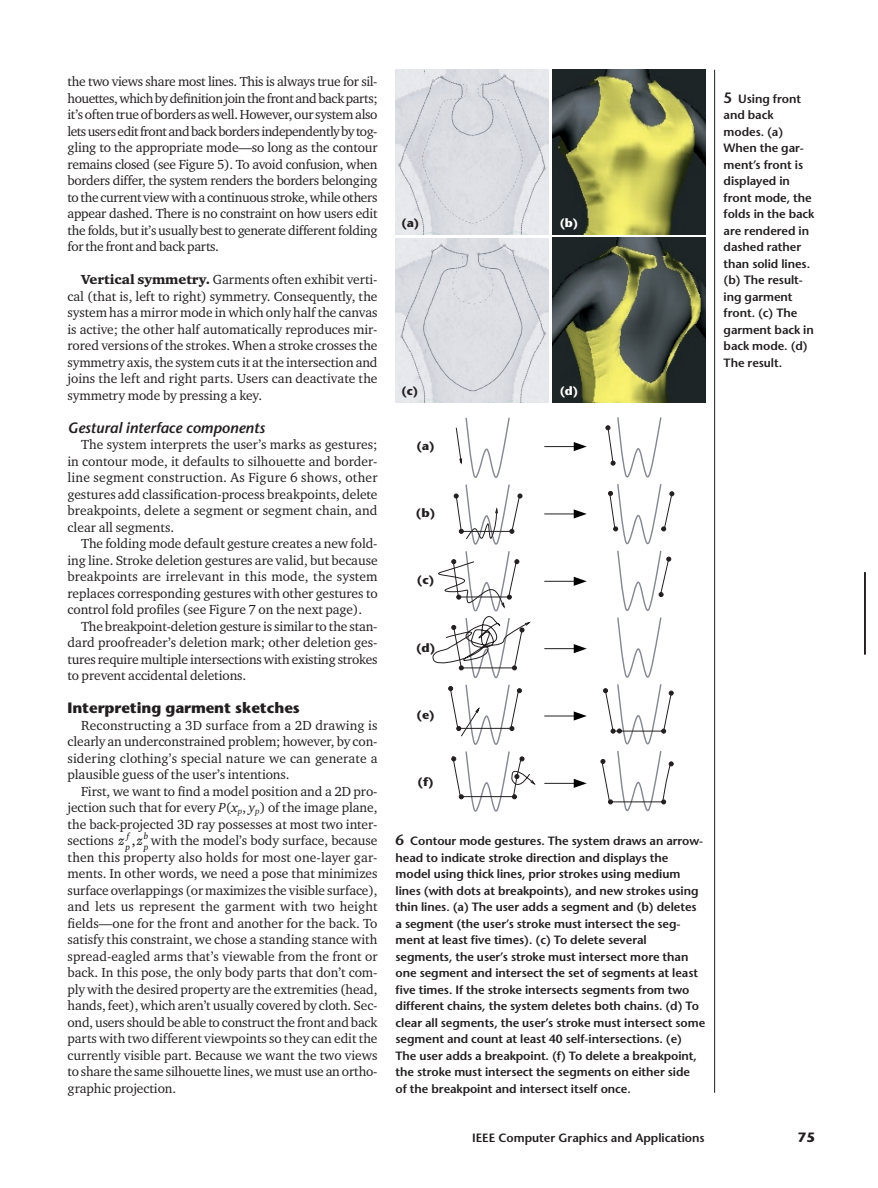
<style>
.page{position:relative;width:878px;height:1188px;background:#fff}
.page>*{position:absolute;margin:0;border:0;box-sizing:border-box;transform-origin:0 0}
.t1{font:italic 600 15px "Stone Sans";letter-spacing:-.005em;color:#231f20}
.t2{font:700 15px "Stone Sans";letter-spacing:-.005em;color:#231f20}
.t3{font:13.5px/16.5px "Charter ITC";letter-spacing:-.005em;color:#231f20;text-align:justify}
.t4{font:700 13.5px "Stone Sans";color:#231f20}
.t5{font:13.5px "Charter ITC";color:#000}
.t6{font:600 12px/16.5px "Stone Sans";letter-spacing:-.005em;color:#231f20}
.t7{font:700 12px "Stone Sans";color:#231f20;scale:1.04 1}
.t8{font:700 12px "Stone Sans";color:#231f20}
.t9{font:700 12px "Stone Sans";color:#fff}
.t10{font:italic 9px "Charter ITC";color:#000}
.s1{font-family:"Charter ITC Blac"}
.s2{font-style:italic}
.s3{font-style:italic;color:#000}
.s4{font-size:15px}
.s5{font-weight:700;color:#fff}
</style>
<div class="page">
<hr style="left:714px;top:70px;width:1px;height:1023px;background:#231f20">
<img style="left:395px;top:70px;width:153px;height:165px">
<img style="left:552px;top:70px;width:153px;height:165px">
<hr style="left:864px;top:572px;width:1px;height:83px;background:#231f20">
<img style="left:395px;top:239px;width:153px;height:164px">
<img style="left:552px;top:238px;width:153px;height:165px">
<svg style="left:449px;top:427px;width:224px;height:269px"></svg>
<svg style="left:451px;top:558px;width:221px;height:245px"></svg>
<svg style="left:459px;top:506px;width:39px;height:35px"></svg>
<svg style="left:432px;top:559px;width:100px;height:111px"></svg>
<svg style="left:511px;top:771px;width:25px;height:15px"></svg>
<hr style="left:544px;top:446px;width:30px;height:1px;background:#231f20">
<svg style="left:573px;top:442px;width:13px;height:9px"></svg>
<hr style="left:544px;top:514px;width:30px;height:1px;background:#231f20">
<svg style="left:573px;top:509px;width:13px;height:10px"></svg>
<hr style="left:544px;top:581px;width:30px;height:1px;background:#231f20">
<svg style="left:573px;top:577px;width:13px;height:9px"></svg>
<hr style="left:544px;top:648px;width:30px;height:1px;background:#231f20">
<svg style="left:573px;top:644px;width:13px;height:9px"></svg>
<hr style="left:544px;top:716px;width:30px;height:1px;background:#231f20">
<svg style="left:573px;top:711px;width:13px;height:10px"></svg>
<hr style="left:544px;top:783px;width:30px;height:1px;background:#231f20">
<svg style="left:573px;top:779px;width:13px;height:9px"></svg>
<p class="t3" style="left:68px;top:74px;width:311px">the two views share most lines. This is always true for sil&shy;houettes, which by definition join the front and back parts; it’s often true of borders as well. However, our system also lets users edit front and back borders independently by tog&shy;gling to the appropriate mode—so long as the contour remains closed (see Figure 5). To avoid confusion, when borders differ, the system renders the borders belonging to the current view with a continuous stroke, while others appear dashed. There is no constraint on how users edit the folds, but it’s usually best to generate different folding for the front and back parts.</p>
<p class="t3" style="left:68px;top:272px;width:311px;text-indent:14px"><span class="s1">Vertical symmetry.</span> Garments often exhibit verti&shy;cal (that is, left to right) symmetry. Consequently, the system has a mirror mode in which only half the canvas is active; the other half automatically reproduces mir&shy;rored versions of the strokes. When a stroke crosses the symmetry axis, the system cuts it at the intersection and joins the left and right parts. Users can deactivate the symmetry mode by pressing a key.</p>
<p class="t1" style="left:68px;top:422px;width:199px">Gestural interface components</p>
<p class="t3" style="left:68px;top:437px;width:311px;text-indent:14px">The system interprets the user’s marks as gestures; in contour mode, it defaults to silhouette and border&shy;line segment construction. As Figure 6 shows, other gestures add classification-process breakpoints, delete breakpoints, delete a segment or segment chain, and clear all segments.</p>
<p class="t3" style="left:68px;top:536px;width:311px;text-indent:14px">The folding mode default gesture creates a new fold&shy;ing line. Stroke deletion gestures are valid, but because breakpoints are irrelevant in this mode, the system replaces corresponding gestures with other gestures to control fold profiles (see Figure 7 on the next page).</p>
<p class="t3" style="left:68px;top:618px;width:311px;text-indent:14px">The breakpoint-deletion gesture is similar to the stan&shy;dard proofreader’s deletion mark; other deletion ges&shy;tures require multiple intersections with existing strokes to prevent accidental deletions.</p>
<p class="t2" style="left:68px;top:702px;width:234px">Interpreting garment sketches</p>
<p class="t3" style="left:68px;top:717px;width:311px;text-indent:14px">Reconstructing a 3D surface from a 2D drawing is clearly an underconstrained problem; however, by con&shy;sidering clothing’s special nature we can generate a plausible guess of the user’s intentions.</p>
<p class="t3" style="left:68px;top:783px;width:311px;text-indent:14px">First, we want to find a model position and a 2D pro&shy;jection such that for every <span class="s2">P</span>(<span class="s2">x</span><sub>p</sub>, <span class="s2">y</span><sub>p</sub>) of the image plane, the back-projected 3D ray possesses at most two inter&shy;sections <span class="s3">z z</span></p>
<p class="t10" style="left:144px;top:831px;width:6px">b</p>
<p class="t10" style="left:127px;top:831px;width:4px">f</p>
<p class="t3" style="left:68px;top:833px;width:311px;text-indent:83px">with the model’s body surface, because then this property also holds for most one-layer gar&shy;ments. In other words, we need a pose that minimizes surface overlappings (or maximizes the visible surface), and lets us represent the garment with two height fields—one for the front and another for the back. To satisfy this constraint, we chose a standing stance with spread-eagled arms that’s viewable from the front or back. In this pose, the only body parts that don’t com&shy;ply with the desired property are the extremities (head, hands, feet), which aren’t usually covered by cloth. Sec&shy;ond, users should be able to construct the front and back parts with two different viewpoints so they can edit the currently visible part. Because we want the two views to share the same silhouette lines, we must use an ortho&shy;graphic projection.</p>
<p class="t5" style="left:132px;top:833px;width:5px">,</p>
<p class="t10" style="left:125px;top:843px;width:6px">p</p>
<p class="t10" style="left:144px;top:843px;width:6px">p</p>
<p class="t8" style="left:401px;top:218px;width:19px">(a)</p>
<p class="t9" style="left:559px;top:218px;width:20px">(b)</p>
<p class="t8" style="left:401px;top:386px;width:18px">(c)</p>
<p class="t9" style="left:559px;top:386px;width:20px">(d)</p>
<p class="t7" style="left:416px;top:441px;width:19px">(a)</p>
<p class="t7" style="left:416px;top:508px;width:20px">(b)</p>
<p class="t7" style="left:417px;top:576px;width:18px">(c)</p>
<p class="t7" style="left:416px;top:643px;width:20px">(d)</p>
<p class="t7" style="left:416px;top:710px;width:19px">(e)</p>
<p class="t6" style="left:723px;top:92px;width:92px"><span class="s4">5</span> Using front and back modes. (a)<br>When the gar&shy;ment’s front is displayed in front mode, the folds in the back are rendered in dashed rather than solid lines. (b) The result&shy;ing garment front. (c) The garment back in back mode. (d)<br>The result.</p>
<p class="t7" style="left:417px;top:778px;width:17px">(f)</p>
<p class="t6" style="left:395px;top:834px;width:311px"><span class="s4">6</span> Contour mode gestures. The system draws an arrow&shy;head to indicate stroke direction and displays the model using thick lines, prior strokes using medium lines (with dots at breakpoints), and new strokes using thin lines. (a) The user adds a segment and (b) deletes a segment (the user’s stroke must intersect the seg&shy;ment at least five times). (c) To delete several segments, the user’s stroke must intersect more than one segment and intersect the set of segments at least five times. If the stroke intersects segments from two different chains, the system deletes both chains. (d) To clear all segments, the user’s stroke must intersect some segment and count at least 40 self-intersections. (e)<br>The user adds a breakpoint. (f) To delete a breakpoint, the stroke must intersect the segments on either side<br>of the breakpoint and intersect itself once.<span class="s5">(a)</span></p>
<p class="t6" style="left:472px;top:1131px;width:234px">IEEE Computer Graphics and Applications</p>
<p class="t4" style="left:797px;top:1132px;width:19px">75</p>
</div>
